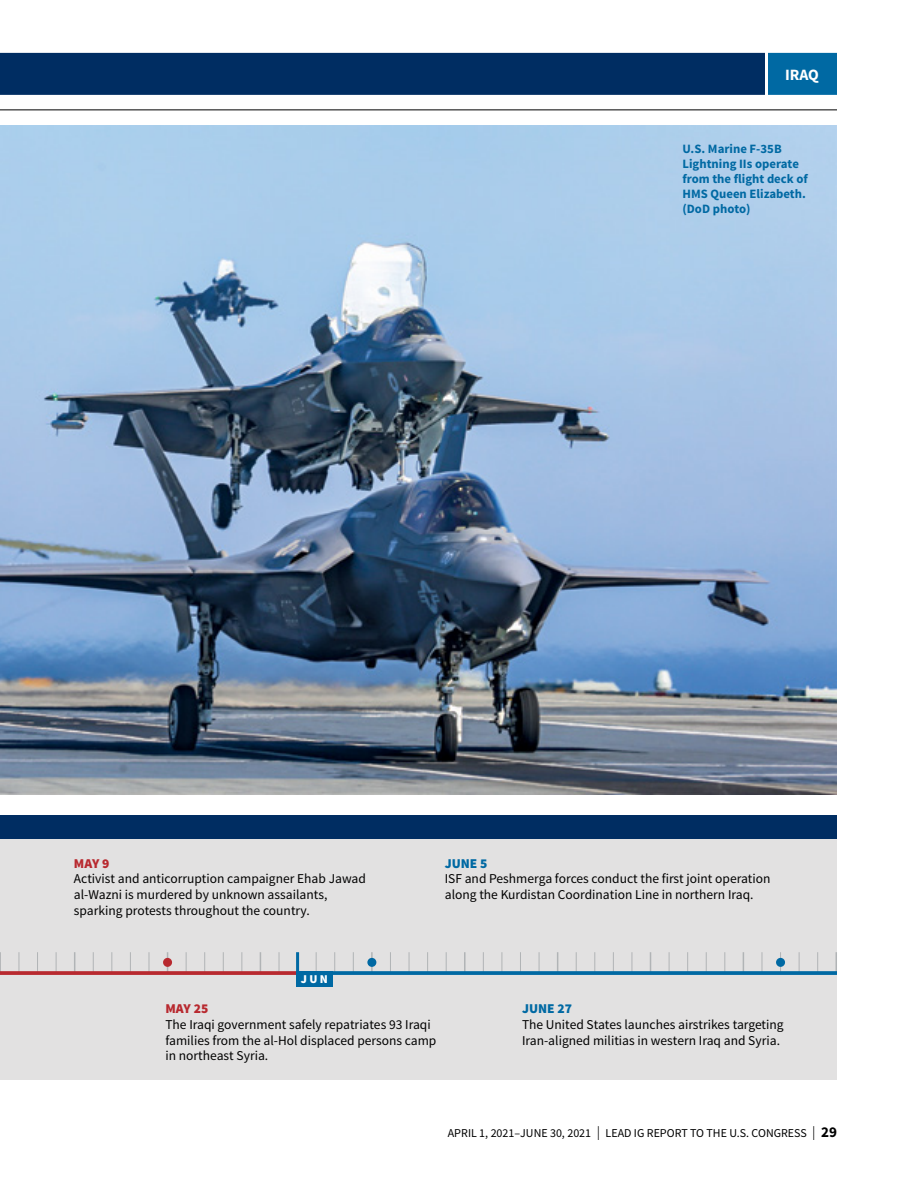
<style>
.page{position:relative;width:918px;height:1188px;background:#fff}
.page>*{position:absolute;margin:0;border:0;box-sizing:border-box;transform-origin:0 0}
.t1{font:700 15.75px "Source Sans Pro";color:#fff}
.Timeline_Text{font:13.5px/15.8px "Source Sans Pro";color:#000}
.Timeline_Header{font:900 13.5px "Source Sans Pro";color:#0069a3}
.Timeline_Header-2{font:900 13.5px "Source Sans Pro";color:#b8292f}
.t2{font:700 12.75px/15px "Source Sans Pro";color:#0069a3}
.t3{font:12px "Source Sans Pro";color:#000}
.t4{font:900 12px "Source Sans Pro";color:#fff}
.s1{font-weight:200;font-size:21px}
.s2{font-weight:700;font-size:15px}
</style>
<div class="page">
<hr style="left:0;top:110px;width:837px;height:1px;background:#000">
<div style="left:0;top:53px;width:765px;height:42px;background:#002d62"></div>
<div style="left:768px;top:53px;width:69px;height:42px;background:#0069a3"></div>
<img style="left:0;top:125px;width:837px;height:669px">
<div style="left:0;top:819px;width:837px;height:261px;background:#e2e1e1"></div>
<div style="left:0;top:815px;width:837px;height:24px;background:#002d62"></div>
<svg style="left:19px;top:952px;width:1px;height:19px"></svg>
<svg style="left:186px;top:952px;width:1px;height:19px"></svg>
<svg style="left:93px;top:952px;width:1px;height:19px"></svg>
<svg style="left:223px;top:952px;width:1px;height:19px"></svg>
<svg style="left:56px;top:952px;width:1px;height:19px"></svg>
<svg style="left:204px;top:952px;width:1px;height:19px"></svg>
<svg style="left:130px;top:952px;width:1px;height:19px"></svg>
<svg style="left:241px;top:952px;width:1px;height:19px"></svg>
<svg style="left:37px;top:952px;width:1px;height:19px"></svg>
<svg style="left:111px;top:952px;width:1px;height:19px"></svg>
<svg style="left:74px;top:952px;width:1px;height:19px"></svg>
<svg style="left:0;top:952px;width:1px;height:19px"></svg>
<svg style="left:149px;top:952px;width:1px;height:19px"></svg>
<svg style="left:279px;top:952px;width:1px;height:19px"></svg>
<svg style="left:260px;top:952px;width:1px;height:19px"></svg>
<svg style="left:446px;top:952px;width:1px;height:19px"></svg>
<svg style="left:594px;top:952px;width:1px;height:19px"></svg>
<svg style="left:762px;top:952px;width:1px;height:19px"></svg>
<hr style="left:371px;top:952px;width:2px;height:21px;background:#b1b4b6">
<svg style="left:520px;top:952px;width:1px;height:19px"></svg>
<svg style="left:669px;top:952px;width:1px;height:19px"></svg>
<svg style="left:799px;top:952px;width:1px;height:19px"></svg>
<svg style="left:334px;top:952px;width:1px;height:19px"></svg>
<svg style="left:483px;top:952px;width:1px;height:19px"></svg>
<svg style="left:632px;top:952px;width:1px;height:19px"></svg>
<svg style="left:409px;top:952px;width:1px;height:19px"></svg>
<svg style="left:557px;top:952px;width:1px;height:19px"></svg>
<svg style="left:706px;top:952px;width:1px;height:19px"></svg>
<svg style="left:817px;top:952px;width:1px;height:19px"></svg>
<svg style="left:316px;top:952px;width:1px;height:19px"></svg>
<hr style="left:464px;top:952px;width:2px;height:21px;background:#b1b4b6">
<svg style="left:613px;top:952px;width:1px;height:19px"></svg>
<svg style="left:390px;top:952px;width:1px;height:19px"></svg>
<svg style="left:539px;top:952px;width:1px;height:19px"></svg>
<svg style="left:687px;top:952px;width:1px;height:19px"></svg>
<svg style="left:353px;top:952px;width:1px;height:19px"></svg>
<svg style="left:502px;top:952px;width:1px;height:19px"></svg>
<svg style="left:650px;top:952px;width:1px;height:19px"></svg>
<svg style="left:427px;top:952px;width:1px;height:19px"></svg>
<svg style="left:576px;top:952px;width:1px;height:19px"></svg>
<svg style="left:743px;top:952px;width:1px;height:19px"></svg>
<svg style="left:724px;top:952px;width:1px;height:19px"></svg>
<hr style="left:296px;top:952px;width:3px;height:21px;background:#0069a3">
<svg style="left:836px;top:952px;width:1px;height:19px"></svg>
<svg style="left:0;top:971px;width:296px;height:4px"></svg>
<svg style="left:333px;top:971px;width:504px;height:4px;background:#0d6fa6"></svg>
<div style="left:367px;top:958px;width:9px;height:9px;background:#0069a3;border-radius:50%"></div>
<div style="left:296px;top:971px;width:37px;height:16px;background:#0069a3"></div>
<div style="left:163px;top:958px;width:9px;height:9px;background:#b8292f;border-radius:50%"></div>
<div style="left:776px;top:958px;width:9px;height:9px;background:#0069a3;border-radius:50%"></div>
<p class="t1" style="left:785px;top:64px;width:35px">IRAQ</p>
<p class="t2" style="left:682px;top:142px;width:127px">U.S. Marine F-35B<br>Lightning IIs operate from the flight deck of<br>HMS Queen Elizabeth. (DoD photo)</p>
<p class="Timeline_Header-2" style="left:74px;top:854px;width:37px">MAY 9</p>
<p class="Timeline_Text" style="left:74px;top:871px;width:294px">Activist and anticorruption campaigner Ehab Jawad al-Wazni is murdered by unknown assailants, sparking protests throughout the country.</p>
<p class="Timeline_Header" style="left:445px;top:854px;width:44px">JUNE 5</p>
<p class="Timeline_Text" style="left:445px;top:871px;width:327px">ISF and Peshmerga forces conduct the first joint operation along the Kurdistan Coordination Line in northern Iraq.</p>
<p class="t4" style="left:301px;top:972px;width:29px">JUN</p>
<p class="Timeline_Header-2" style="left:165px;top:1000px;width:44px">MAY 25</p>
<p class="Timeline_Text" style="left:165px;top:1017px;width:272px">The Iraqi government safely repatriates 93 Iraqi families from the al-Hol displaced persons camp in northeast Syria.</p>
<p class="Timeline_Header" style="left:522px;top:1000px;width:52px">JUNE 27</p>
<p class="Timeline_Text" style="left:522px;top:1017px;width:263px">The United States launches airstrikes targeting<br>Iran-aligned militias in western Iraq and Syria.</p>
<p class="t3" style="left:448px;top:1125px;width:391px">APRIL 1, 2021–JUNE 30, 2021 <span class="s1">I</span> LEAD IG REPORT TO THE U.S. CONGRESS <span class="s1">I</span> <span class="s2">29</span></p>
</div>
